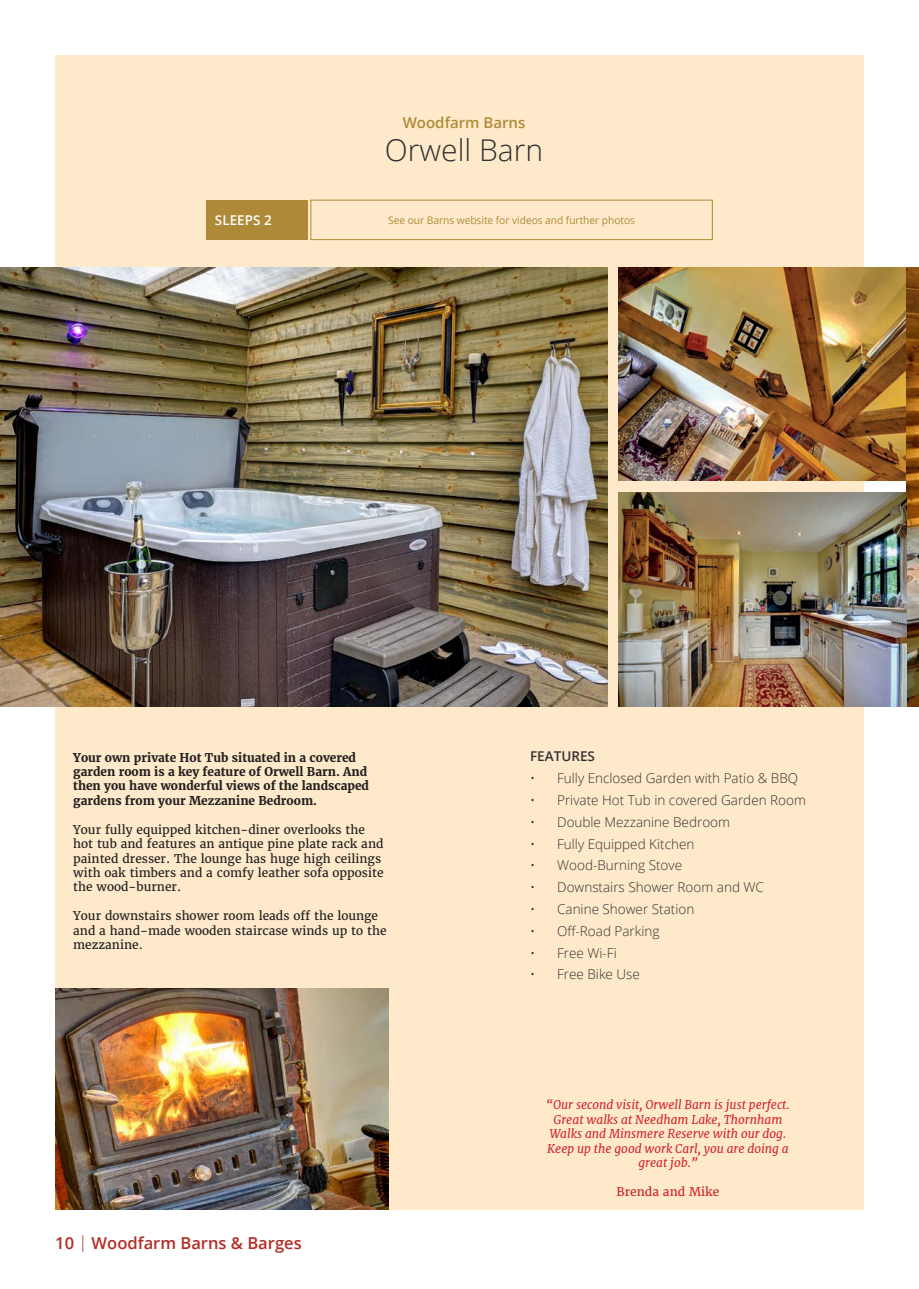
<style>
.page{position:relative;width:919px;height:1289px;background:#fff}
.page>*{position:absolute;margin:0;border:0;box-sizing:border-box;transform-origin:0 0}
.t1{font:300 30px "Open Sans";color:#312f30}
.t2{font:600 16.5px "Open Sans";color:#b52c24}
.t3{font:600 15px "Open Sans";color:#ae8a38}
.t4{font:300 13.5px "Open Sans";color:#312f30}
.t5{font:600 13.5px "Open Sans";color:#312f30}
.t6{font:600 13.5px "Open Sans";color:#fff}
.Woodfarm_Magazine{font:12px/14.4px "Merriweather";color:#231f20}
.t7{font:italic 12px/14.4px "Merriweather";color:#d1232a;text-align:center}
.Woodfarm_Magazine-2{font:700 12px/14.4px "Merriweather";color:#231f20}
.t8{font:12px "Merriweather";color:#d1232a}
.t9{font:10.5px "Open Sans";letter-spacing:-.005em;color:#ae8a38}
.s1{font-weight:300}
</style>
<div class="page">
<div style="left:55px;top:55px;width:808px;height:1154px;background:#feeaca"></div>
<img style="left:618px;top:267px;width:288px;height:214px">
<img style="left:906px;top:267px;width:12px;height:439px">
<img style="left:0;top:267px;width:607px;height:439px">
<img style="left:618px;top:493px;width:288px;height:213px">
<div style="left:206px;top:200px;width:101px;height:40px;background:#ae8a38"></div>
<div style="left:310px;top:200px;width:402px;height:40px;border:1px solid #ae8a38"></div>
<img style="left:55px;top:988px;width:334px;height:221px">
<p class="t3" style="left:403px;top:112px;width:124px">Woodfarm Barns</p>
<p class="t1" style="left:385px;top:130px;width:160px">Orwell Barn</p>
<p class="t6" style="left:215px;top:211px;width:58px">SLEEPS 2</p>
<p class="t9" style="left:388px;top:213px;width:248px">See our Barns website for videos and further photos</p>
<p class="Woodfarm_Magazine-2" style="left:73px;top:750px;width:297px">Your own private Hot Tub situated in a covered garden room is a key feature of Orwell Barn. And then you have wonderful views of the landscaped gardens from your Mezzanine Bedroom.</p>
<p class="Woodfarm_Magazine" style="left:73px;top:822px;width:312px">Your fully equipped kitchen-diner overlooks the hot tub and features an antique pine plate rack and painted dresser. The lounge has huge high ceilings with oak timbers and a comfy leather sofa opposite the wood-burner.</p>
<p class="Woodfarm_Magazine" style="left:73px;top:908px;width:315px">Your downstairs shower room leads off the lounge and a hand-made wooden staircase winds up to the mezzanine.</p>
<p class="t2" style="left:55px;top:1231px;width:248px">10 <span class="s1">|</span> Woodfarm Barns &amp; Barges</p>
<p class="t5" style="left:530px;top:747px;width:66px">FEATURES</p>
<p class="t4" style="left:530px;top:769px;width:269px">• Fully Enclosed Garden with Patio &amp; BBQ</p>
<p class="t4" style="left:530px;top:790px;width:277px">• Private Hot Tub in covered Garden Room</p>
<p class="t4" style="left:530px;top:812px;width:201px">• Double Mezzanine Bedroom</p>
<p class="t4" style="left:530px;top:834px;width:166px">• Fully Equipped Kitchen</p>
<p class="t4" style="left:530px;top:856px;width:153px">• Wood-Burning Stove</p>
<p class="t4" style="left:530px;top:878px;width:235px">• Downstairs Shower Room and WC</p>
<p class="t4" style="left:530px;top:899px;width:166px">• Canine Shower Station</p>
<p class="t4" style="left:530px;top:921px;width:131px">• Off-Road Parking</p>
<p class="t4" style="left:530px;top:943px;width:88px">• Free Wi-Fi</p>
<p class="t4" style="left:530px;top:965px;width:111px">• Free Bike Use</p>
<p class="t7" style="left:546px;top:1097px;width:245px">“Our second visit, Orwell Barn is just perfect.<br>Great walks at Needham Lake, Thornham Walks and Minsmere Reserve with our dog.<br>Keep up the good work Carl, you are doing a great job.”</p>
<p class="t8" style="left:616px;top:1183px;width:104px">Brenda and Mike</p>
</div>
